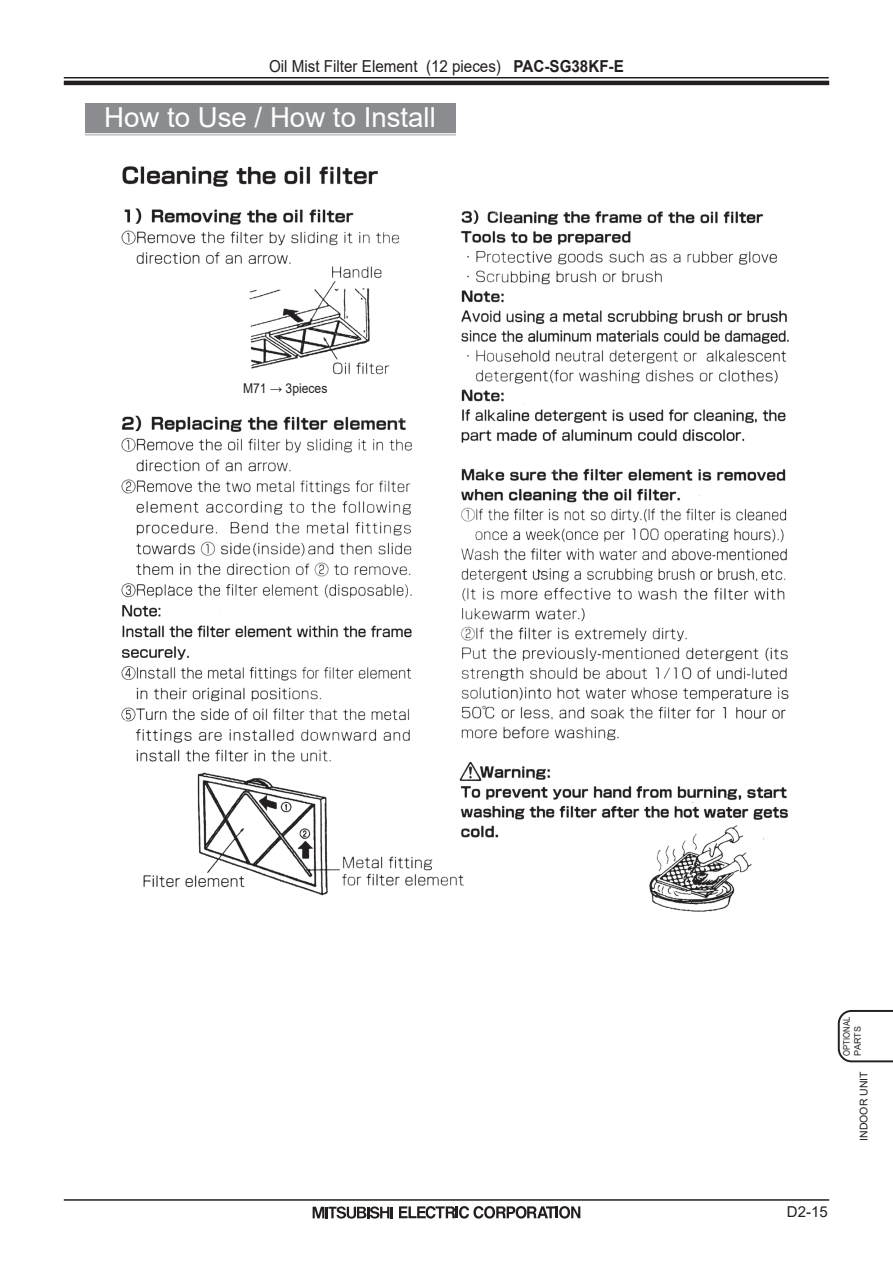
<style>
.page{position:relative;width:893px;height:1263px;background:#fff}
.page>*{position:absolute;margin:0;border:0;box-sizing:border-box;transform-origin:0 0}
.t1{font:27.6px "Arial";color:#fff}
.t2{font:16.5px "Arial";color:#231f20;scale:.92 1}
.t3{font:15px "Arial";color:#231f20}
.t4{font:13.5px "Arial";color:#231f20;scale:.9 1}
.t5{font:10.5px "Arial";color:#231f20}
.t6{font:9px/10.8px "Arial";color:#231f20;scale:.85 1}
.s1{font-weight:700}
</style>
<div class="page">
<hr style="left:64px;top:81px;width:765px;height:4px;background:#231f20">
<hr style="left:64px;top:77px;width:765px;height:1px;background:#231f20">
<hr style="left:64px;top:1199px;width:765px;height:2px;background:#231f20">
<svg style="left:313px;top:1206px;width:80px;height:12px"></svg>
<svg style="left:399px;top:1206px;width:181px;height:12px"></svg>
<svg style="left:838px;top:1010px;width:55px;height:52px"></svg>
<div style="left:85px;top:103px;width:370px;height:33px;background:#8a8c8f"></div>
<hr style="left:85px;top:135px;width:371px;height:1px;background:#fff">
<hr style="left:85px;top:133px;width:371px;height:1px;background:#fff">
<img style="left:102px;top:166px;width:687px;height:746px">
<p class="t2" style="left:269px;top:54px;width:387px">Oil Mist Filter Element (12 pieces) <span class="s1">PAC-SG38KF-E</span></p>
<h1 class="t1" style="left:104px;top:99px;width:333px">How to Use / How to Install</h1>
<p class="t4" style="left:243px;top:379px;width:95px">M71 → 3pieces</p>
<p class="t6" style="left:841px;top:1055px;width:47px;rotate:-90deg">OPTIONAL<br>PARTS</p>
<p class="t5" style="left:857px;top:1141px;width:71px;rotate:-90deg">INDOOR UNIT</p>
<p class="t3" style="left:787px;top:1201px;width:42px">D2-15</p>
</div>
